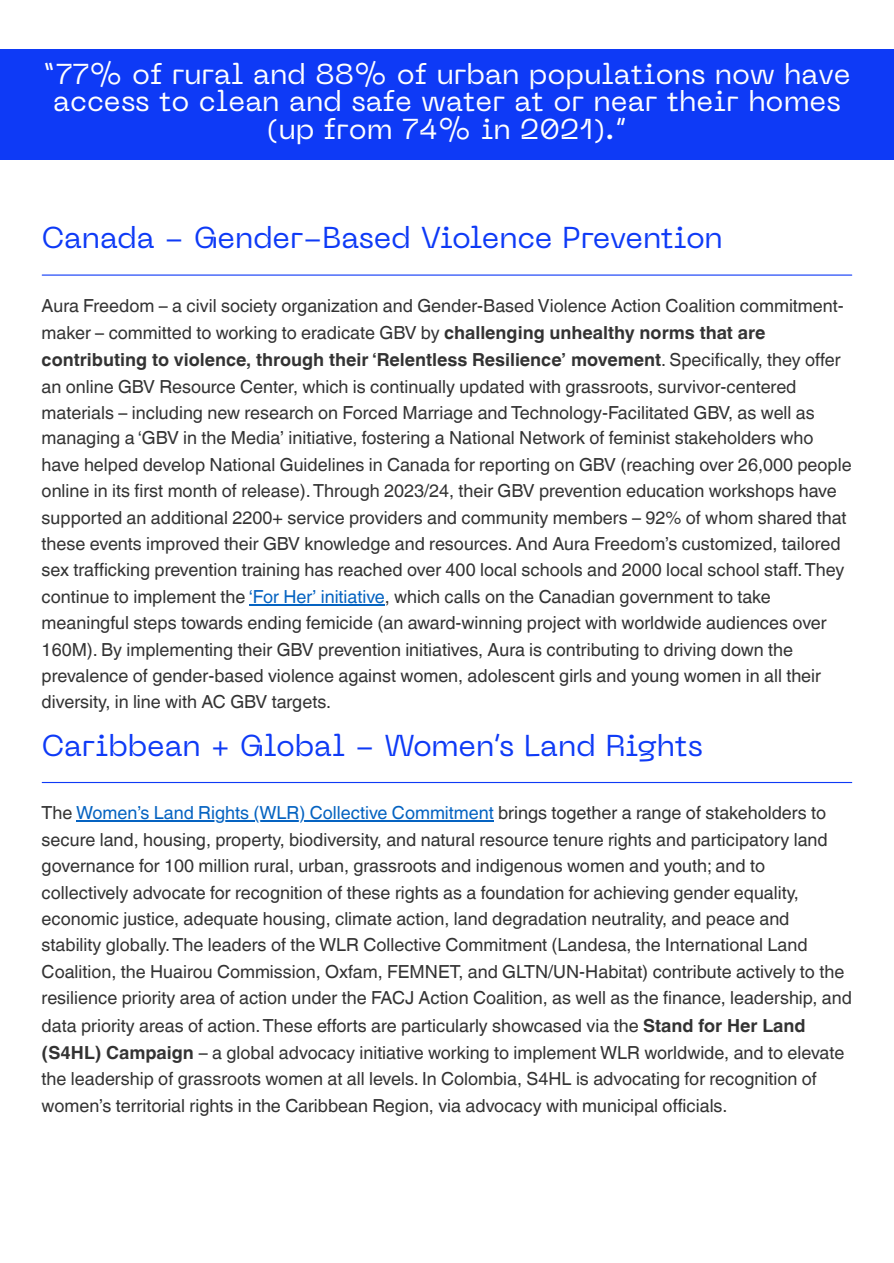
<style>
.page{position:relative;width:894px;height:1263px;background:#fff}
.page>*{position:absolute;margin:0;border:0;box-sizing:border-box;transform-origin:0 0}
.t1{font:30px "PP Neue Machina";letter-spacing:-.015em;color:#0e3af6}
.t2{font:28.65px/27.8px "PP Neue Machina";color:#fff;text-align:center}
.t3{font:18px/26.4px "Helvetica World";color:#333}
.s1{font-weight:700}
.s2{color:#0563c1}
</style>
<div class="page">
<hr style="left:249px;top:604px;width:135px;height:1px;background:#0563c1">
<hr style="left:76px;top:820px;width:417px;height:1px;background:#0563c1">
<div style="left:0;top:50px;width:893px;height:110px;background:#0e3af6"></div>
<hr style="left:42px;top:274px;width:809px;height:2px;background:#0e3af6">
<hr style="left:42px;top:782px;width:809px;height:1px;background:#0e3af6">
<p class="t2" style="left:43px;top:62px;width:809px">“77% of rural and 88% of urban populations now have access to clean and safe water at or near their homes (up from 74% in 2021).”</p>
<h3 class="t1" style="left:42px;top:225px;width:682px">Canada - Gender-Based Violence Prevention</h3>
<p class="t3" style="left:42px;top:292px;width:811px">Aura Freedom – a civil society organization and Gender-Based Violence Action Coalition commitment&shy;maker – committed to working to eradicate GBV by <span class="s1">challenging unhealthy norms that are contributing to violence, through their ‘Relentless Resilience’ movement</span>. Specifically, they offer an online GBV Resource Center, which is continually updated with grassroots, survivor-centered materials – including new research on Forced Marriage and Technology-Facilitated GBV, as well as managing a ‘GBV in the Media’ initiative, fostering a National Network of feminist stakeholders who have helped develop National Guidelines in Canada for reporting on GBV (reaching over 26,000 people online in its first month of release).Through 2023/24, their GBV prevention education workshops have supported an additional 2200+ service providers and community members – 92% of whom shared that these events improved their GBV knowledge and resources. And Aura Freedom’s customized, tailored sex trafficking prevention training has reached over 400 local schools and 2000 local school staff.They continue to implement the <span class="s2">‘For Her’ initiative</span>, which calls on the Canadian government to take meaningful steps towards ending femicide (an award-winning project with worldwide audiences over 160M). By implementing their GBV prevention initiatives, Aura is contributing to driving down the prevalence of gender-based violence against women, adolescent girls and young women in all their diversity, in line with AC GBV targets.</p>
<h3 class="t1" style="left:42px;top:734px;width:662px">Caribbean + Global - Women’s Land Rights</h3>
<p class="t3" style="left:42px;top:800px;width:811px">The <span class="s2">Women’s Land Rights (WLR) Collective Commitment</span> brings together a range of stakeholders to secure land, housing, property, biodiversity, and natural resource tenure rights and participatory land governance for 100 million rural, urban, grassroots and indigenous women and youth; and to collectively advocate for recognition of these rights as a foundation for achieving gender equality, economic justice, adequate housing, climate action, land degradation neutrality, and peace and stability globally.The leaders of the WLR Collective Commitment (Landesa, the International Land Coalition, the Huairou Commission, Oxfam, FEMNET, and GLTN/UN-Habitat) contribute actively to the resilience priority area of action under the FACJ Action Coalition, as well as the finance, leadership, and</p>
<p class="t3" style="left:42px;top:1012px;width:804px">data priority areas of action.These efforts are particularly showcased via the <span class="s1">Stand for Her Land (S4HL) Campaign</span> – a global advocacy initiative working to implement WLR worldwide, and to elevate the leadership of grassroots women at all levels. In Colombia, S4HL is advocating for recognition of women’s territorial rights in the Caribbean Region, via advocacy with municipal officials.</p>
</div>
